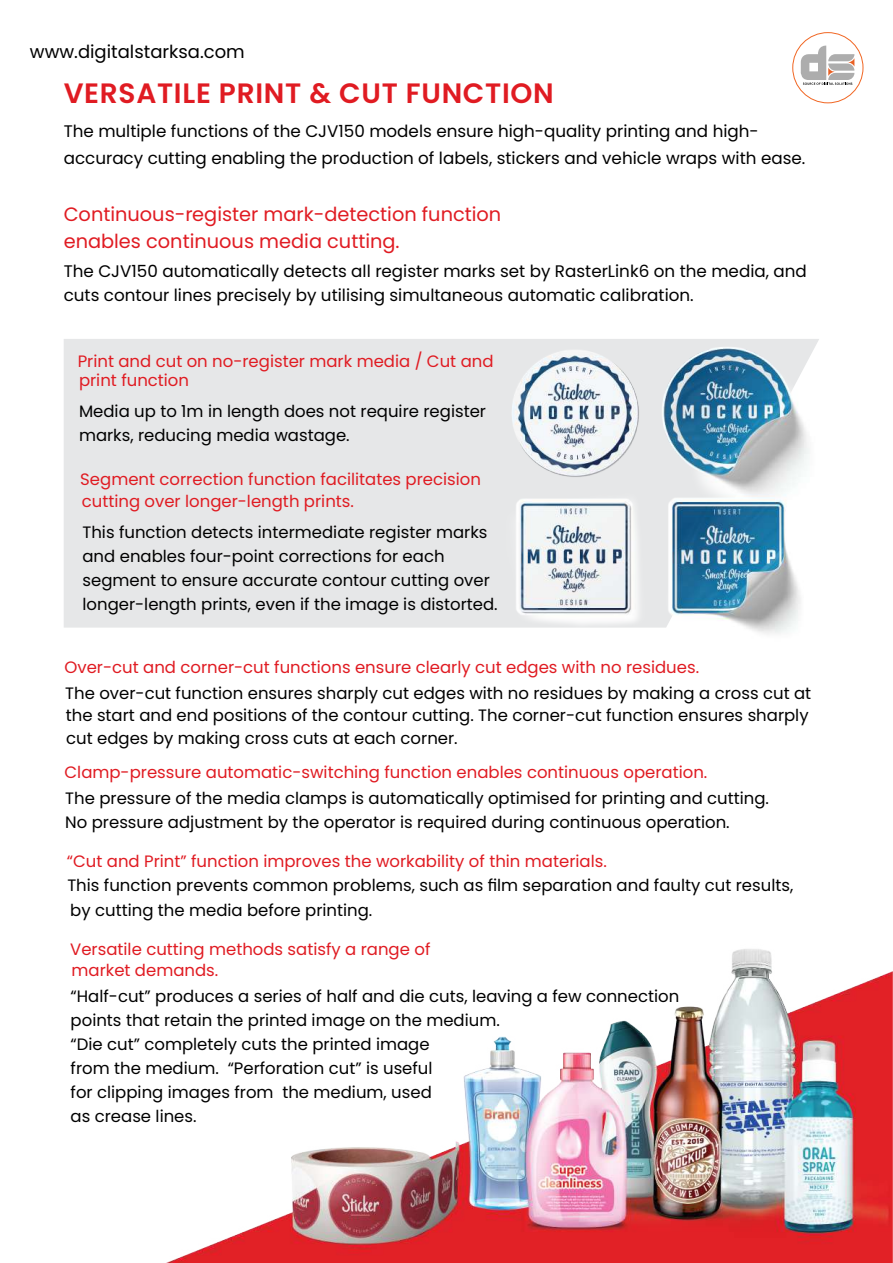
<style>
.page{position:relative;width:893px;height:1263px;background:#fff}
.page>*{position:absolute;margin:0;border:0;box-sizing:border-box;transform-origin:0 0}
.t1{font:600 28.05px "Poppins";letter-spacing:.025em;color:#e01b22}
.t2{font:19.35px/27px "Poppins";color:#e01b22}
.t3{font:18px "Poppins";color:#000}
.t4{font:16.8px/24px "Poppins";color:#000}
.t5{font:16.5px/24px "Poppins";color:#000}
.t6{font:16.5px/21.3px "Poppins";color:#e01b22}
</style>
<div class="page">
<div style="left:64px;top:339px;width:423px;height:289px;background:#e6e7e8"></div>
<img style="left:166px;top:949px;width:727px;height:314px">
<img style="left:487px;top:339px;width:332px;height:295px">
<div style="left:792px;top:32px;width:71px;height:71px;border:1px solid #f16623;border-radius:50%"></div>
<svg style="left:800px;top:45px;width:54px;height:40px"></svg>
<p class="t3" style="left:30px;top:42px;width:216px">www.digitalstarksa.com</p>
<h1 class="t1" style="left:64px;top:77px;width:492px">VERSATILE PRINT &amp; CUT FUNCTION</h1>
<p class="t4" style="left:64px;top:118px;width:743px;line-height:26.8px">The multiple functions of the CJV150 models ensure high-quality printing and high&shy;accuracy cutting enabling the production of labels, stickers and vehicle wraps with ease.</p>
<p class="t2" style="left:64px;top:201px;width:439px">Continuous-register mark-detection function enables continuous media cutting.</p>
<p class="t4" style="left:64px;top:259px;width:745px">The CJV150 automatically detects all register marks set by RasterLink6 on the media, and cuts contour lines precisely by utilising simultaneous automatic calibration.</p>
<p class="t6" style="left:78px;top:352px;width:417px;line-height:18.9px">Print and cut on no-register mark media / Cut and print function</p>
<p class="t5" style="left:79px;top:400px;width:409px">Media up to 1m in length does not require register marks, reducing media wastage.</p>
<p class="t6" style="left:80px;top:468px;width:402px;line-height:21.8px">Segment correction function facilitates precision cutting over longer-length prints.</p>
<p class="t5" style="left:82px;top:520px;width:417px">This function detects intermediate register marks and enables four-point corrections for each segment to ensure accurate contour cutting over longer-length prints, even if the image is distorted.</p>
<p class="t6" style="left:65px;top:656px;width:636px">Over-cut and corner-cut functions ensure clearly cut edges with no residues.</p>
<p class="t5" style="left:65px;top:682px;width:747px;line-height:22.5px">The over-cut function ensures sharply cut edges with no residues by making a cross cut at the start and end positions of the contour cutting. The corner-cut function ensures sharply cut edges by making cross cuts at each corner.</p>
<p class="t6" style="left:65px;top:762px;width:644px">Clamp-pressure automatic-switching function enables continuous operation.</p>
<p class="t5" style="left:65px;top:787px;width:705px">The pressure of the media clamps is automatically optimised for printing and cutting.<br>No pressure adjustment by the operator is required during continuous operation.</p>
<p class="t6" style="left:67px;top:850px;width:541px">“Cut and Print” function improves the workability of thin materials.</p>
<p class="t5" style="left:67px;top:873px;width:727px;line-height:24.8px">This function prevents common problems, such as film separation and faulty cut results, by cutting the media before printing.</p>
<p class="t6" style="left:70px;top:938px;width:362px">Versatile cutting methods satisfy a range of market demands.</p>
<p class="t5" style="left:71px;top:984px;width:610px">“Half-cut” produces a series of half and die cuts, leaving a few connection points that retain the printed image on the medium.<br>“Die cut” completely cuts the printed image<br>from the medium. “Perforation cut” is useful<br>for clipping images from the medium, used<br>as crease lines.</p>
</div>
